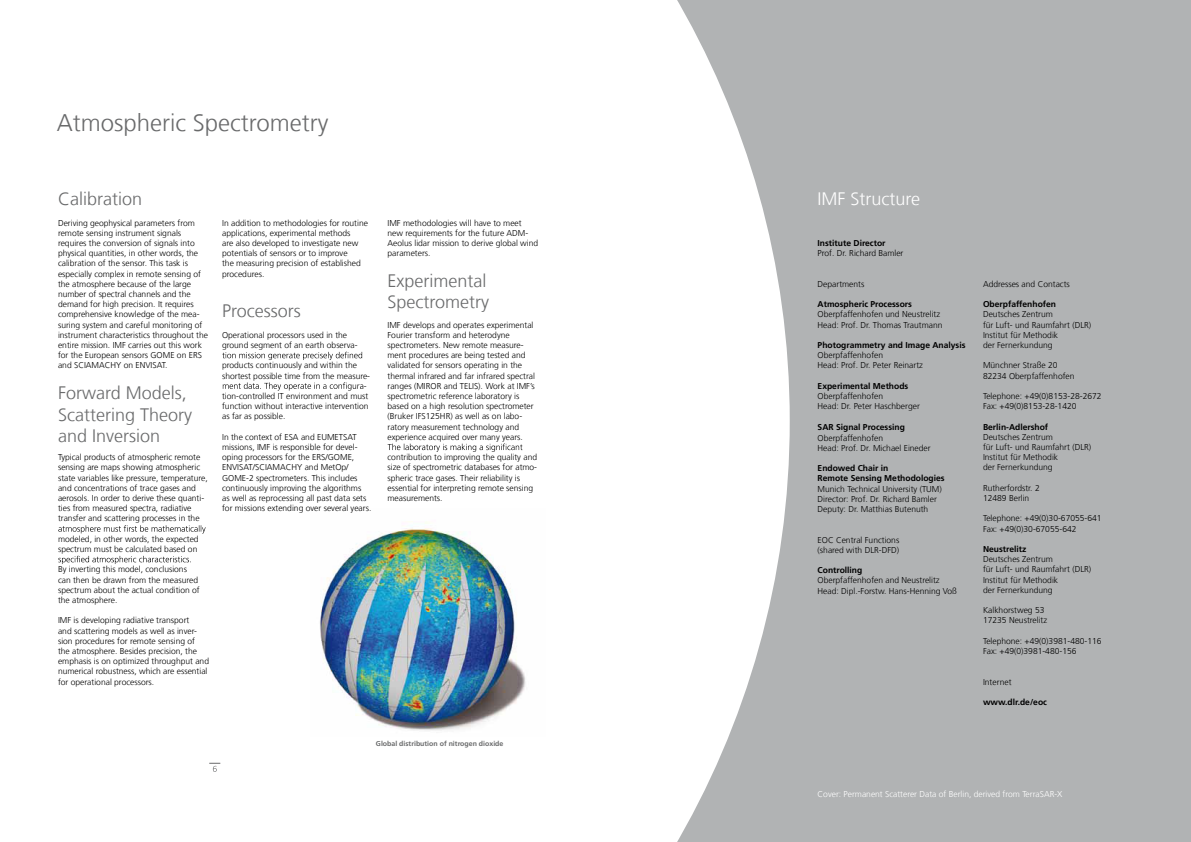
<style>
.page{position:relative;width:1191px;height:842px;background:#fff}
.page>*{position:absolute;margin:0;border:0;box-sizing:border-box;transform-origin:0 0}
.t1{font:300 24px "Frutiger";color:#696a6b}
.t2{font:300 18px/21.6px "Frutiger";color:#696a6b}
.t3{font:300 18px "Frutiger";color:#fff}
.t4{font:300 8.5px/10.2px "Frutiger";color:#000}
.t5{font:700 8.5px/10.2px "Frutiger";color:#000}
.t6{font:300 8.5px "Frutiger";color:#fff}
.t7{font:700 7px "Frutiger";color:#696a6b}
</style>
<div class="page">
<svg style="left:677px;top:0;width:514px;height:842px;background:#bcbebf"></svg>
<img style="left:320px;top:521px;width:206px;height:210px">
<svg style="left:58px;top:525px;width:148px;height:8px"></svg>
<svg style="left:58px;top:556px;width:133px;height:8px"></svg>
<svg style="left:387px;top:444px;width:135px;height:8px"></svg>
<svg style="left:222px;top:352px;width:140px;height:8px"></svg>
<svg style="left:223px;top:382px;width:140px;height:9px"></svg>
<svg style="left:209px;top:763px;width:11px;height:9px"></svg>
<h1 class="t1" style="left:57px;top:109px;width:273px">Atmospheric Spectrometry</h1>
<h2 class="t2" style="left:58px;top:188px;width:86px">Calibration</h2>
<p class="t4" style="left:58px;top:218px;width:152px">Deriving geophysical parameters from remote sensing instrument signals requires the conversion of signals into physical quantities, in other words, the calibration of the sensor. This task is especially complex in remote sensing of the atmosphere because of the large number of spectral channels and the demand for high precision. It requires comprehensive knowledge of the mea&shy;suring system and careful monitoring of instrument characteristics throughout the entire mission. IMF carries out this work for the European sensors GOME on ERS and SCIAMACHY on ENVISAT.</p>
<h2 class="t2" style="left:58px;top:382px;width:135px">Forward Models,<br>Scattering Theory and Inversion</h2>
<p class="t4" style="left:58px;top:452px;width:151px">Typical products of atmospheric remote sensing are maps showing atmospheric state variables like pressure, temperature, and concentrations of trace gases and aerosols. In order to derive these quanti&shy;ties from measured spectra, radiative transfer and scattering processes in the</p>
<p class="t4" style="left:58px;top:534px;width:142px">modeled, in other words, the expected spectrum must be calculated based on</p>
<p class="t4" style="left:58px;top:564px;width:143px">By inverting this model, conclusions can then be drawn from the measured spectrum about the actual condition of the atmosphere.</p>
<p class="t4" style="left:58px;top:615px;width:153px">IMF is developing radiative transport<br>and scattering models as well as inver&shy;sion procedures for remote sensing of<br>the atmosphere. Besides precision, the emphasis is on optimized throughput and numerical robustness, which are essential for operational processors.</p>
<p class="t4" style="left:222px;top:218px;width:147px">In addition to methodologies for routine applications, experimental methods<br>are also developed to investigate new potentials of sensors or to improve<br>the measuring precision of established procedures.</p>
<h2 class="t2" style="left:222px;top:300px;width:80px">Processors</h2>
<p class="t4" style="left:222px;top:330px;width:137px">Operational processors used in the ground segment of an earth observa-</p>
<p class="t4" style="left:222px;top:360px;width:136px">products continuously and within the</p>
<p class="t4" style="left:222px;top:371px;width:149px">shortest possible time from the measure-</p>
<p class="t4" style="left:364px;top:381px;width:4px">-</p>
<p class="t4" style="left:222px;top:391px;width:148px">tion-controlled IT environment and must</p>
<p class="t4" style="left:222px;top:401px;width:148px">function without interactive intervention</p>
<p class="t4" style="left:222px;top:411px;width:65px">as far as possible.</p>
<p class="t4" style="left:222px;top:432px;width:151px">In the context of ESA and EUMETSAT missions, IMF is responsible for devel&shy;oping processors for the ERS/GOME, ENVISAT/SCIAMACHY and MetOp/ GOME-2 spectrometers. This includes continuously improving the algorithms<br>as well as reprocessing all past data sets for missions extending over several years.</p>
<p class="t4" style="left:387px;top:218px;width:152px">IMF methodologies will have to meet new requirements for the future ADM-<br>Aeolus lidar mission to derive global wind parameters.</p>
<h2 class="t2" style="left:387px;top:270px;width:103px">Experimental<br>Spectrometry</h2>
<p class="t4" style="left:387px;top:320px;width:149px">IMF develops and operates experimental Fourier transform and heterodyne spectrometers. New remote measure&shy;ment procedures are being tested and validated for sensors operating in the thermal infrared and far infrared spectral ranges (MIROR and TELIS). Work at IMF’s spectrometric reference laboratory is based on a high resolution spectrometer (Bruker IFS125HR) as well as on labo&shy;ratory measurement technology and experience acquired over many years.</p>
<p class="t4" style="left:387px;top:452px;width:151px">contribution to improving the quality and size of spectrometric databases for atmo&shy;spheric trace gases. Their reliability is essential for interpreting remote sensing measurements.</p>
<p class="t7" style="left:376px;top:739px;width:129px">Global distribution of nitrogen dioxide</p>
<h2 class="t3" style="left:817px;top:188px;width:104px">IMF Structure</h2>
<p class="t5" style="left:817px;top:238px;width:69px">Institute Director</p>
<p class="t4" style="left:817px;top:248px;width:87px">Prof. Dr. Richard Bamler</p>
<p class="t4" style="left:817px;top:279px;width:48px">Departments</p>
<p class="t5" style="left:817px;top:299px;width:96px">Atmospheric Processors</p>
<p class="t4" style="left:817px;top:309px;width:126px">Oberpfaffenhofen und Neustrelitz<br>Head: Prof. Dr. Thomas Trautmann</p>
<p class="t5" style="left:817px;top:340px;width:149px">Photogrammetry and Image Analysis</p>
<p class="t4" style="left:817px;top:350px;width:107px">Oberpfaffenhofen<br>Head: Prof. Dr. Peter Reinartz</p>
<p class="t5" style="left:817px;top:381px;width:92px">Experimental Methods</p>
<p class="t4" style="left:817px;top:391px;width:104px">Oberpfaffenhofen<br>Head: Dr. Peter Haschberger</p>
<p class="t5" style="left:817px;top:422px;width:89px">SAR Signal Processing</p>
<p class="t4" style="left:817px;top:433px;width:115px">Oberpfaffenhofen<br>Head: Prof. Dr. Michael Eineder</p>
<p class="t5" style="left:817px;top:463px;width:129px">Endowed Chair in<br>Remote Sensing Methodologies</p>
<p class="t4" style="left:817px;top:484px;width:126px">Munich Technical University (TUM)<br>Director: Prof. Dr. Richard Bamler<br>Deputy: Dr. Matthias Butenuth</p>
<p class="t4" style="left:817px;top:535px;width:83px">EOC Central Functions (shared with DLR-DFD)</p>
<p class="t5" style="left:817px;top:565px;width:46px">Controlling</p>
<p class="t4" style="left:817px;top:575px;width:141px">Oberpfaffenhofen and Neustrelitz<br>Head: Dipl.-Forstw. Hans-Henning Voß</p>
<p class="t4" style="left:983px;top:279px;width:88px">Addresses and Contacts</p>
<p class="t5" style="left:983px;top:299px;width:75px">Oberpfaffenhofen</p>
<p class="t4" style="left:983px;top:309px;width:110px">Deutsches Zentrum<br>für Luft- und Raumfahrt (DLR)<br>Institut für Methodik<br>der Fernerkundung</p>
<p class="t4" style="left:983px;top:360px;width:93px">Münchner Straße 20<br>82234 Oberpfaffenhofen</p>
<p class="t4" style="left:983px;top:391px;width:120px">Telephone: +49(0)8153-28-2672<br>Fax: +49(0)8153-28-1420</p>
<p class="t5" style="left:983px;top:422px;width:67px">Berlin-Adlershof</p>
<p class="t4" style="left:983px;top:432px;width:110px">Deutsches Zentrum<br>für Luft- und Raumfahrt (DLR)<br>Institut für Methodik<br>der Fernerkundung</p>
<p class="t4" style="left:983px;top:483px;width:58px">Rutherfordstr. 2<br>12489 Berlin</p>
<p class="t4" style="left:983px;top:513px;width:120px">Telephone: +49(0)30-67055-641<br>Fax: +49(0)30-67055-642</p>
<p class="t5" style="left:983px;top:544px;width:45px">Neustrelitz</p>
<p class="t4" style="left:983px;top:554px;width:110px">Deutsches Zentrum<br>für Luft- und Raumfahrt (DLR)<br>Institut für Methodik<br>der Fernerkundung</p>
<p class="t4" style="left:983px;top:605px;width:66px">Kalkhorstweg 53<br>17235 Neustrelitz</p>
<p class="t4" style="left:983px;top:636px;width:120px">Telephone: +49(0)3981-480-116<br>Fax: +49(0)3981-480-156</p>
<p class="t4" style="left:983px;top:677px;width:30px">Internet</p>
<p class="t5" style="left:983px;top:697px;width:65px">www.dlr.de/eoc</p>
<p class="t6" style="left:817px;top:789px;width:246px">Cover: Permanent Scatterer Data of Berlin, derived from TerraSAR-X</p>
</div>
